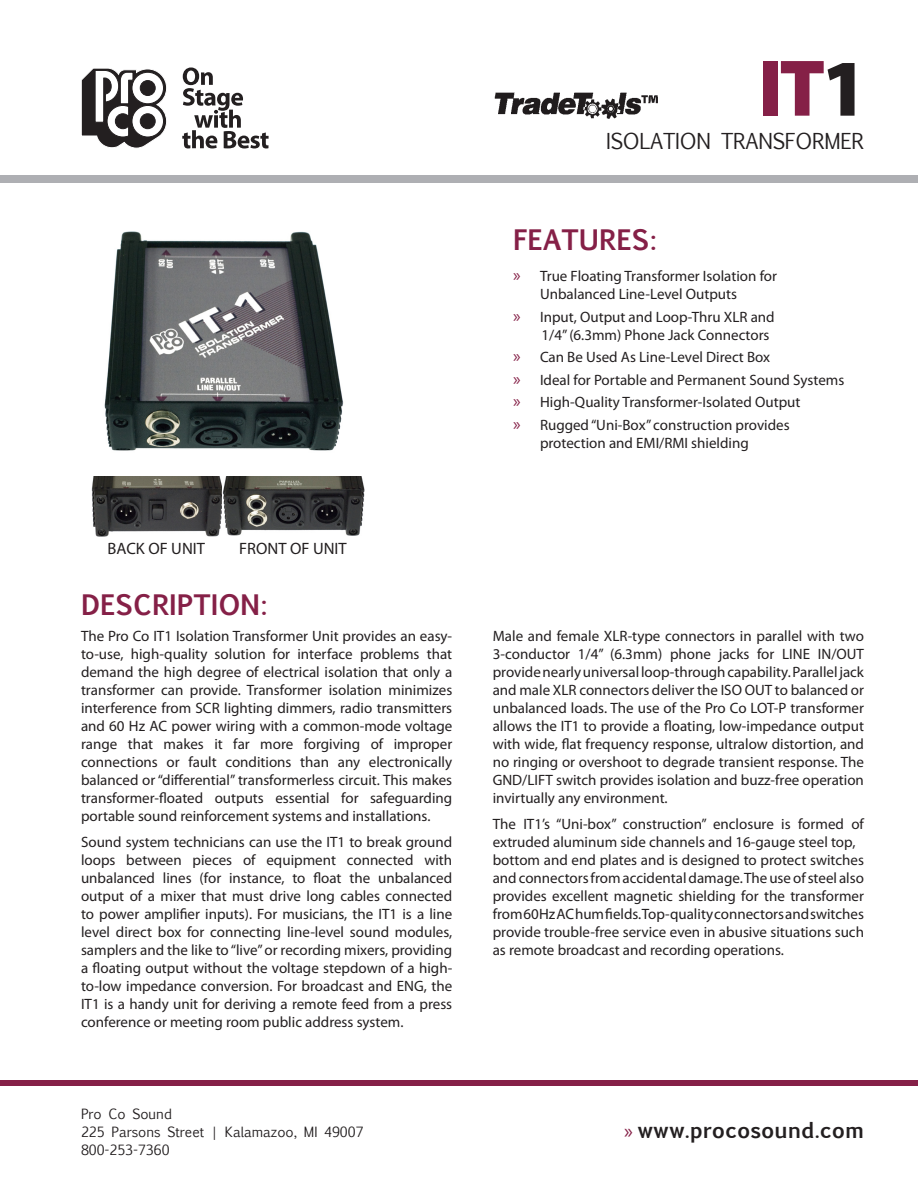
<style>
.page{position:relative;width:918px;height:1188px;background:#fff}
.page>*{position:absolute;margin:0;border:0;box-sizing:border-box;transform-origin:0 0}
.t1{font:900 81px "Myriad Pro";color:#852047}
.t2{font:700 27px "Euphemia UCAS";color:#852047}
.t3{font:21px "Euphemia UCAS";letter-spacing:-.01em;color:#231f20}
.t4{font:700 21px "Euphemia UCAS";color:#231f20}
.t5{font:16.5px "Myriad Pro";color:#231f20}
.Paragraph_Style_1{font:15px/18px "Myriad Pro";color:#231f20;text-align:justify}
.t6{font:13.5px "Euphemia UCAS";color:#231f20}
.s1{color:#231f20}
.s2{font-size:18px;color:#852047}
.s3{font-family:"Myriad Pro";font-weight:400;color:#852047}
</style>
<div class="page">
<div style="left:0;top:27px;width:918px;height:156px;background:#aeafb3"></div>
<div style="left:0;top:14px;width:918px;height:162px;background:#fff"></div>
<div style="left:0;top:1080px;width:918px;height:6px;background:#852047"></div>
<svg style="left:81px;top:68px;width:86px;height:80px"></svg>
<svg style="left:132px;top:72px;width:32px;height:32px"></svg>
<div style="left:132px;top:72px;width:32px;height:32px;border:1px solid #231f20;border-radius:50%"></div>
<div style="left:140px;top:81px;width:15px;height:15px;background:#231f20;border-radius:50%"></div>
<div style="left:140px;top:80px;width:15px;height:16px;border:1px solid #231f20;border-radius:50%"></div>
<svg style="left:182px;top:68px;width:87px;height:80px"></svg>
<img style="left:494px;top:92px;width:164px;height:26px">
<img style="left:104px;top:231px;width:240px;height:220px">
<img style="left:91px;top:477px;width:131px;height:60px">
<img style="left:222px;top:477px;width:143px;height:59px">
<p class="t5" style="left:108px;top:538px;width:99px">BACK OF UNIT</p>
<p class="t5" style="left:239px;top:538px;width:109px">FRONT OF UNIT</p>
<p class="t2" style="left:81px;top:584px;width:188px">DESCRIPTION:</p>
<p class="Paragraph_Style_1" style="left:81px;top:627px;width:373px">The Pro Co IT1 Isolation Transformer Unit provides an easy&shy;to-use, high-quality solution for interface problems that demand the high degree of electrical isolation that only a transformer can provide. Transformer isolation minimizes interference from SCR lighting dimmers, radio transmitters and 60 Hz AC power wiring with a common-mode voltage range that makes it far more forgiving of improper connections or fault conditions than any electronically balanced or “differential” transformerless circuit. This makes transformer-floated outputs essential for safeguarding portable sound reinforcement systems and installations.</p>
<p class="Paragraph_Style_1" style="left:81px;top:832px;width:373px">Sound system technicians can use the IT1 to break ground loops between pieces of equipment connected with unbalanced lines (for instance, to float the unbalanced output of a mixer that must drive long cables connected to power amplifier inputs). For musicians, the IT1 is a line level direct box for connecting line-level sound modules, samplers and the like to “live” or recording mixers, providing a floating output without the voltage stepdown of a high&shy;to-low impedance conversion. For broadcast and ENG, the IT1 is a handy unit for deriving a remote feed from a press conference or meeting room public address system.</p>
<p class="t6" style="left:81px;top:1104px;width:93px">Pro Co Sound</p>
<p class="t6" style="left:81px;top:1122px;width:284px">225 Parsons Street | Kalamazoo, MI 49007</p>
<p class="t6" style="left:81px;top:1140px;width:90px">800-253-7360</p>
<p class="t1" style="left:759px;top:34px;width:111px">IT<span class="s1">1</span></p>
<p class="t3" style="left:606px;top:126px;width:259px">ISOLATION TRANSFORMER</p>
<p class="t2" style="left:513px;top:220px;width:146px">FEATURES:</p>
<p class="Paragraph_Style_1" style="left:540px;top:267px;width:238px;text-indent:-27px"><span class="s2">»</span> True Floating Transformer Isolation for<br>Unbalanced Line-Level Outputs</p>
<p class="Paragraph_Style_1" style="left:513px;top:307px;width:263px"><span class="s2">»</span> Input, Output and Loop-Thru XLR and</p>
<p class="Paragraph_Style_1" style="left:542px;top:325px;width:229px">1/4” (6.3mm) Phone Jack Connectors</p>
<p class="Paragraph_Style_1" style="left:513px;top:348px;width:259px"><span class="s2">»</span> Can Be Used As Line-Level Direct Box</p>
<p class="Paragraph_Style_1" style="left:513px;top:370px;width:333px"><span class="s2">»</span> Ideal for Portable and Permanent Sound Systems</p>
<p class="Paragraph_Style_1" style="left:513px;top:393px;width:289px"><span class="s2">»</span> High-Quality Transformer-Isolated Output</p>
<p class="Paragraph_Style_1" style="left:540px;top:415px;width:251px;text-indent:-27px"><span class="s2">»</span> Rugged “Uni-Box” construction provides protection and EMI/RMI shielding</p>
<p class="Paragraph_Style_1" style="left:493px;top:627px;width:373px">Male and female XLR-type connectors in parallel with two 3-conductor 1/4” (6.3mm) phone jacks for LINE IN/OUT provide nearly universal loop-through capability. Parallel jack and male XLR connectors deliver the ISO OUT to balanced or unbalanced loads. The use of the Pro Co LOT-P transformer allows the IT1 to provide a floating, low-impedance output with wide, flat frequency response, ultralow distortion, and no ringing or overshoot to degrade transient response. The GND/LIFT switch provides isolation and buzz-free operation invirtually any environment.</p>
<p class="Paragraph_Style_1" style="left:493px;top:814px;width:373px">The IT1’s “Uni-box” construction” enclosure is formed of extruded aluminum side channels and 16-gauge steel top,</p>
<p class="Paragraph_Style_1" style="left:493px;top:850px;width:373px">bottom and end plates and is designed to protect switches and connectors from accidental damage. The use of steel also provides excellent magnetic shielding for the transformer from 60Hz AC hum fields. Top-quality connectors and switches provide trouble-free service even in abusive situations such as remote broadcast and recording operations.</p>
<p class="t4" style="left:624px;top:1114px;width:241px"><span class="s3">»</span> www.procosound.com</p>
</div>
